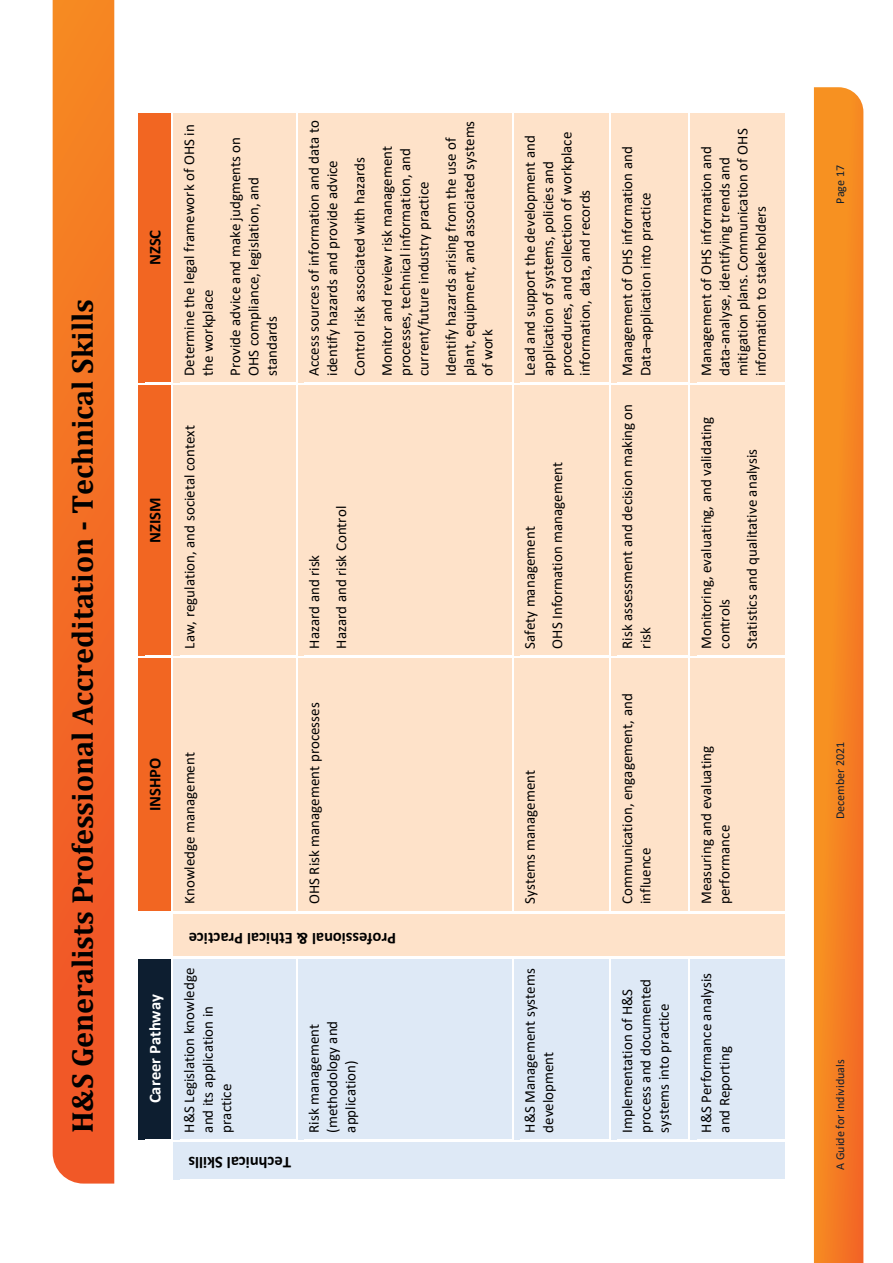
<style>
.page{position:relative;width:893px;height:1263px;background:#fff}
.page>*{position:absolute;margin:0;border:0;box-sizing:border-box;transform-origin:0 0}
.t1{font:700 30px "Cambria";color:#000}
.t2{font:700 16.5px "Calibri";color:#000}
.t3{font:700 16.5px "Calibri";color:#fff}
.t4{font:15px/18.3px "Calibri";color:#000}
.t5{font:12px "Calibri";color:#0d1e30}
</style>
<div class="page">
<svg style="left:814px;top:87px;width:49px;height:1176px;background:#f68722"></svg>
<svg style="left:53px;top:0;width:61px;height:1183px;background:#f36c25"></svg>
<div style="left:139px;top:958px;width:32px;height:182px;background:#0d1e30"></div>
<div style="left:139px;top:658px;width:32px;height:253px;background:#f26622"></div>
<div style="left:139px;top:385px;width:32px;height:271px;background:#f26622"></div>
<div style="left:139px;top:112px;width:32px;height:271px;background:#f26622"></div>
<div style="left:138px;top:958px;width:7px;height:182px;background:#0d1e30"></div>
<div style="left:138px;top:658px;width:7px;height:253px;background:#f26622"></div>
<div style="left:138px;top:385px;width:7px;height:271px;background:#f26622"></div>
<div style="left:138px;top:112px;width:7px;height:271px;background:#f26622"></div>
<div style="left:174px;top:1142px;width:611px;height:37px;background:#dee9f6"></div>
<div style="left:174px;top:958px;width:122px;height:182px;background:#dee9f6"></div>
<div style="left:174px;top:913px;width:611px;height:43px;background:#fee2c9"></div>
<div style="left:174px;top:658px;width:122px;height:253px;background:#fee2c9"></div>
<div style="left:174px;top:385px;width:122px;height:271px;background:#fee2c9"></div>
<div style="left:174px;top:112px;width:122px;height:271px;background:#fee2c9"></div>
<div style="left:174px;top:1142px;width:6px;height:38px;background:#dee9f6"></div>
<div style="left:298px;top:958px;width:214px;height:182px;background:#dee9f6"></div>
<div style="left:298px;top:658px;width:214px;height:253px;background:#fee2c9"></div>
<div style="left:298px;top:385px;width:214px;height:271px;background:#fee2c9"></div>
<div style="left:298px;top:112px;width:214px;height:271px;background:#fee2c9"></div>
<div style="left:514px;top:958px;width:95px;height:182px;background:#dee9f6"></div>
<div style="left:514px;top:658px;width:95px;height:253px;background:#fee2c9"></div>
<div style="left:514px;top:385px;width:95px;height:271px;background:#fee2c9"></div>
<div style="left:514px;top:112px;width:95px;height:271px;background:#fee2c9"></div>
<div style="left:611px;top:958px;width:77px;height:182px;background:#dee9f6"></div>
<div style="left:611px;top:658px;width:77px;height:253px;background:#fee2c9"></div>
<div style="left:611px;top:385px;width:77px;height:271px;background:#fee2c9"></div>
<div style="left:611px;top:112px;width:77px;height:271px;background:#fee2c9"></div>
<div style="left:690px;top:958px;width:95px;height:182px;background:#dee9f6"></div>
<div style="left:690px;top:658px;width:95px;height:253px;background:#fee2c9"></div>
<div style="left:690px;top:385px;width:95px;height:271px;background:#fee2c9"></div>
<div style="left:690px;top:112px;width:95px;height:271px;background:#fee2c9"></div>
<div style="left:779px;top:1141px;width:6px;height:40px;background:#dee9f6"></div>
<hr style="left:697px;top:1180px;width:88px;height:2px;background:#fff">
<hr style="left:697px;top:1140px;width:88px;height:2px;background:#fff">
<p class="t1" style="left:62px;top:1133px;width:836px;rotate:-90deg">H&amp;S Generalists Professional Accreditation - Technical Skills</p>
<p class="t2" style="left:143px;top:265px;width:37px;rotate:-90deg">NZSC</p>
<p class="t2" style="left:143px;top:543px;width:47px;rotate:-90deg">NZISM</p>
<p class="t4" style="left:180px;top:376px;width:253px;rotate:-90deg">Determine the legal framework of OHS in the workplace</p>
<p class="t4" style="left:226px;top:376px;width:241px;rotate:-90deg">Provide advice and make judgments on<br>OHS compliance, legislation, and standards</p>
<p class="t4" style="left:180px;top:649px;width:225px;rotate:-90deg">Law, regulation, and societal context</p>
<p class="t4" style="left:304px;top:376px;width:257px;rotate:-90deg">Access sources of information and data to identify hazards and provide advice</p>
<p class="t4" style="left:346px;top:376px;width:231px;line-height:27.2px;rotate:-90deg">Control risk associated with hazards<br>Monitor and review risk management</p>
<p class="t4" style="left:396px;top:376px;width:229px;rotate:-90deg">processes, technical information, and current/future industry practice</p>
<p class="t4" style="left:441px;top:376px;width:257px;rotate:-90deg">Identify hazards arising from the use of plant, equipment, and associated systems of work</p>
<p class="t4" style="left:300px;top:649px;width:144px;line-height:27.2px;rotate:-90deg">Hazard and risk<br>Hazard and risk Control</p>
<p class="t2" style="left:143px;top:811px;width:55px;rotate:-90deg">INSHPO</p>
<p class="t3" style="left:143px;top:1103px;width:110px;rotate:-90deg">Career Pathway</p>
<p class="t4" style="left:180px;top:904px;width:153px;rotate:-90deg">Knowledge management</p>
<p class="t4" style="left:305px;top:904px;width:203px;rotate:-90deg">OHS Risk management processes</p>
<p class="t2" style="left:396px;top:950px;width:209px;rotate:-180deg">Professional &amp; Ethical Practice</p>
<p class="t4" style="left:180px;top:1133px;width:166px;rotate:-90deg">H&amp;S Legislation knowledge and its application in practice</p>
<p class="t2" style="left:291px;top:1174px;width:104px;rotate:-180deg">Technical Skills</p>
<p class="t4" style="left:304px;top:1133px;width:113px;rotate:-90deg">Risk management (methodology and application)</p>
<p class="t4" style="left:520px;top:376px;width:245px;rotate:-90deg">Lead and support the development and application of systems, policies and procedures, and collection of workplace information, data, and records</p>
<p class="t4" style="left:516px;top:649px;width:188px;line-height:27.3px;rotate:-90deg">Safety management<br>OHS Information management</p>
<p class="t4" style="left:520px;top:904px;width:136px;rotate:-90deg">Systems management</p>
<p class="t4" style="left:520px;top:1133px;width:166px;rotate:-90deg">H&amp;S Management systems development</p>
<p class="t4" style="left:617px;top:376px;width:231px;rotate:-90deg">Management of OHS information and<br>Data–application into practice</p>
<p class="t4" style="left:617px;top:649px;width:246px;rotate:-90deg">Risk assessment and decision making on risk</p>
<p class="t4" style="left:617px;top:904px;width:212px;rotate:-90deg">Communication, engagement, and influence</p>
<p class="t4" style="left:617px;top:1133px;width:155px;rotate:-90deg">Implementation of H&amp;S process and documented systems into practice</p>
<p class="t4" style="left:697px;top:376px;width:249px;rotate:-90deg">Management of OHS information and data-analyse, identifying trends and mitigation plans. Communication of OHS information to stakeholders</p>
<p class="t4" style="left:697px;top:649px;width:233px;rotate:-90deg">Monitoring, evaluating, and validating controls</p>
<p class="t4" style="left:742px;top:649px;width:201px;rotate:-90deg">Statistics and qualitative analysis</p>
<p class="t4" style="left:697px;top:904px;width:160px;rotate:-90deg">Measuring and evaluating performance</p>
<p class="t4" style="left:697px;top:1133px;width:161px;rotate:-90deg">H&amp;S Performance analysis and Reporting</p>
<p class="t5" style="left:832px;top:204px;width:40px;rotate:-90deg">Page 17</p>
<p class="t5" style="left:832px;top:819px;width:79px;rotate:-90deg">December 2021</p>
<p class="t5" style="left:832px;top:1170px;width:112px;rotate:-90deg">A Guide for Individuals</p>
</div>
